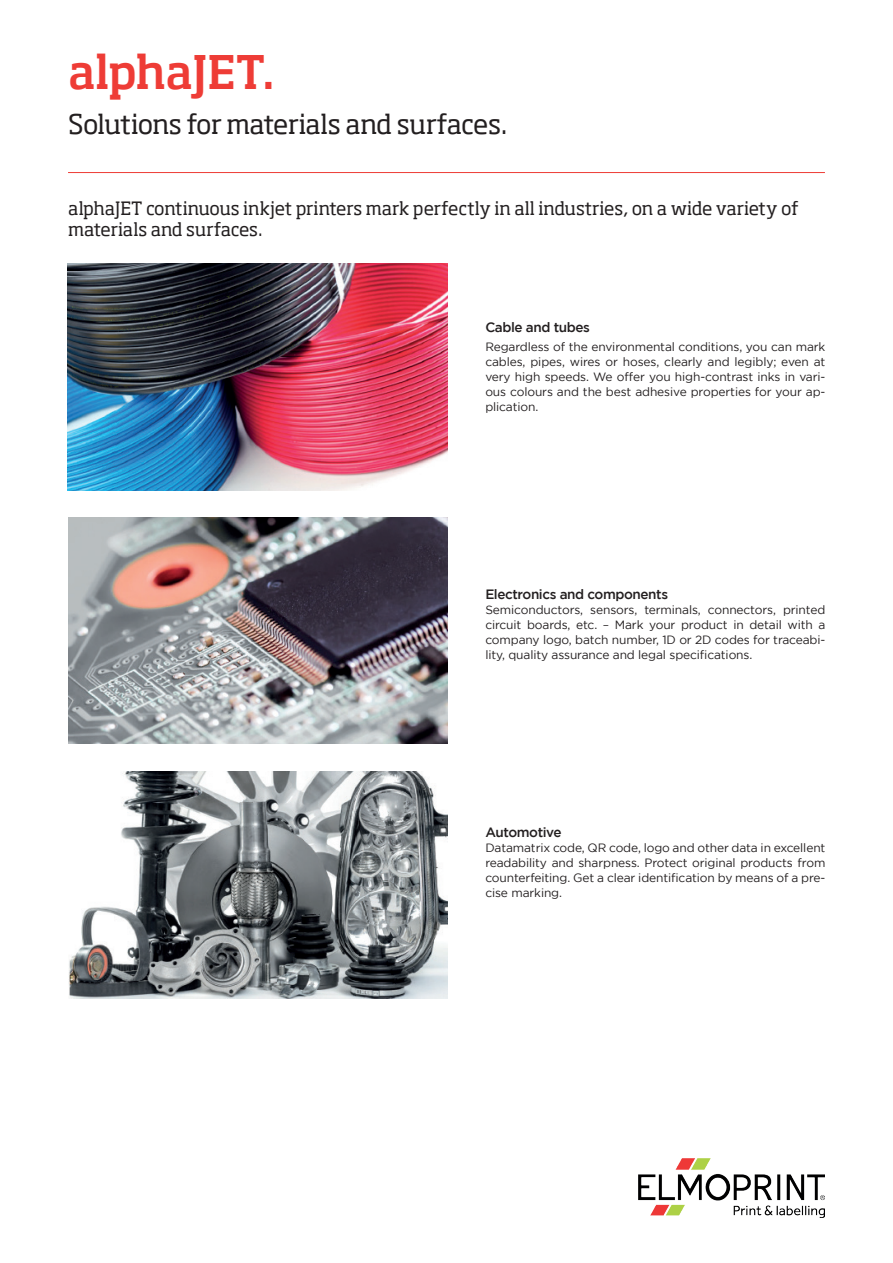
<style>
.page{position:relative;width:893px;height:1263px;background:#fff}
.page>*{position:absolute;margin:0;border:0;box-sizing:border-box;transform-origin:0 0}
.t1{font:500 45.3px "Soho W02";letter-spacing:-.01em;color:#ee3c36}
.t2{font:26.55px "Soho W02";letter-spacing:-.025em;color:#231f20}
.t3{font:18px/21.6px "Soho W02";letter-spacing:-.005em;color:#231f20}
.t4{font:500 13.5px "Gotham";letter-spacing:-.03em;color:#231f20}
.t5{font:12px/15px "Gotham";letter-spacing:-.01em;color:#231f20;text-align:justify}
</style>
<div class="page">
<img style="left:68px;top:264px;width:379px;height:226px">
<img style="left:69px;top:518px;width:378px;height:226px">
<img style="left:68px;top:772px;width:379px;height:226px">
<hr style="left:68px;top:172px;width:757px;height:1px;background:#ee3c36">
<img style="left:639px;top:1159px;width:186px;height:58px">
<h1 class="t1" style="left:68px;top:43px;width:208px">alphaJET.</h1>
<h2 class="t2" style="left:68px;top:107px;width:441px">Solutions for materials and surfaces.</h2>
<h3 class="t3" style="left:68px;top:197px;width:732px">alphaJET continuous inkjet printers mark perfectly in all industries, on a wide variety of materials and surfaces.</h3>
<p class="t4" style="left:485px;top:319px;width:106px">Cable and tubes</p>
<p class="t5" style="left:485px;top:339px;width:342px">Regardless of the environmental conditions, you can mark cables, pipes, wires or hoses, clearly and legibly; even at very high speeds. We offer you high-contrast inks in vari&shy;ous colours and the best adhesive properties for your ap&shy;plication.</p>
<p class="t4" style="left:485px;top:586px;width:184px">Electronics and components</p>
<p class="t5" style="left:485px;top:602px;width:342px">Semiconductors, sensors, terminals, connectors, printed circuit boards, etc. – Mark your product in detail with a company logo, batch number, 1D or 2D codes for traceabi&shy;lity, quality assurance and legal specifications.</p>
<p class="t4" style="left:485px;top:825px;width:78px">Automotive</p>
<p class="t5" style="left:485px;top:840px;width:342px">Datamatrix code, QR code, logo and other data in excellent readability and sharpness. Protect original products from counterfeiting. Get a clear identification by means of a pre&shy;cise marking.</p>
</div>
